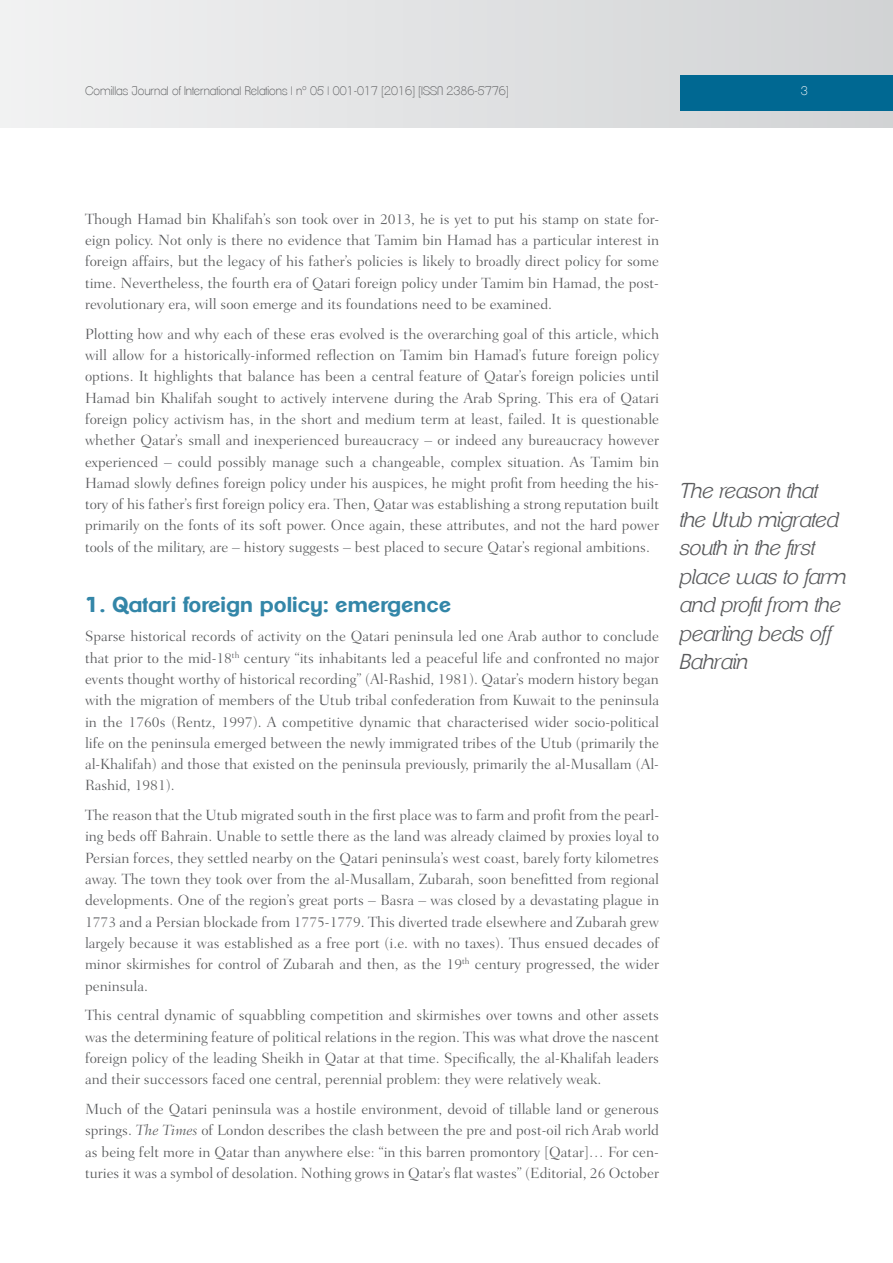
<style>
.page{position:relative;width:893px;height:1263px;background:#fff}
.page>*{position:absolute;margin:0;border:0;box-sizing:border-box;transform-origin:0 0}
.t1{font:italic 300 21px/28.5px "Clemente P Daf";color:#58595b}
.t2{font:700 21px "Clemente P Dam";color:#3386a8}
.t3{font:300 15px/21.3px "Fairfield LH";color:#58595b;text-align:justify}
.t4{font:200 12px "Clemente P Dac";color:#58595b}
.t5{font:200 12px "Clemente P Dac";color:#fff}
.s1{font-style:italic}
</style>
<div class="page">
<div style="left:0;top:0;width:893px;height:128px;background:linear-gradient(to right,#f1f2f2,#d1d3d4)"></div>
<div style="left:680px;top:75px;width:213px;height:36px;background:#006892"></div>
<p class="t4" style="left:85px;top:83px;width:425px">Comillas Journal of International Relations | nº 05 | 001-017 [2016] [ISSN 2386-5776]</p>
<p class="t5" style="left:801px;top:83px;width:8px">3</p>
<p class="t3" style="left:85px;top:208px;width:576px">Though Hamad bin Khalifah’s son took over in 2013, he is yet to put his stamp on state for&shy;eign policy. Not only is there no evidence that Tamim bin Hamad has a particular interest in foreign affairs, but the legacy of his father’s policies is likely to broadly direct policy for some time. Nevertheless, the fourth era of Qatari foreign policy under Tamim bin Hamad, the post&shy;revolutionary era, will soon emerge and its foundations need to be examined.</p>
<p class="t3" style="left:85px;top:323px;width:576px">Plotting how and why each of these eras evolved is the overarching goal of this article, which will allow for a historically-informed reflection on Tamim bin Hamad’s future foreign policy options. It highlights that balance has been a central feature of Qatar’s foreign policies until Hamad bin Khalifah sought to actively intervene during the Arab Spring. This era of Qatari foreign policy activism has, in the short and medium term at least, failed. It is questionable whether Qatar’s small and inexperienced bureaucracy – or indeed any bureaucracy however experienced – could possibly manage such a changeable, complex situation. As Tamim bin Hamad slowly defines foreign policy under his auspices, he might profit from heeding the his&shy;tory of his father’s first foreign policy era. Then, Qatar was establishing a strong reputation built primarily on the fonts of its soft power. Once again, these attributes, and not the hard power tools of the military, are – history suggests – best placed to secure Qatar’s regional ambitions.</p>
<h1 class="t2" style="left:85px;top:591px;width:368px">1. Qatari foreign policy: emergence</h1>
<p class="t3" style="left:85px;top:626px;width:576px">Sparse historical records of activity on the Qatari peninsula led one Arab author to conclude that prior to the mid-18<sup>th</sup> century “its inhabitants led a peaceful life and confronted no major events thought worthy of historical recording” (Al-Rashid, 1981). Qatar’s modern history began with the migration of members of the Utub tribal confederation from Kuwait to the peninsula in the 1760s (Rentz, 1997). A competitive dynamic that characterised wider socio-political life on the peninsula emerged between the newly immigrated tribes of the Utub (primarily the al-Khalifah) and those that existed on the peninsula previously, primarily the al-Musallam (Al-Rashid, 1981).</p>
<p class="t3" style="left:85px;top:805px;width:576px">The reason that the Utub migrated south in the first place was to farm and profit from the pearl&shy;ing beds off Bahrain. Unable to settle there as the land was already claimed by proxies loyal to Persian forces, they settled nearby on the Qatari peninsula’s west coast, barely forty kilometres away. The town they took over from the al-Musallam, Zubarah, soon benefitted from regional developments. One of the region’s great ports – Basra – was closed by a devastating plague in 1773 and a Persian blockade from 1775-1779. This diverted trade elsewhere and Zubarah grew largely because it was established as a free port (i.e. with no taxes). Thus ensued decades of minor skirmishes for control of Zubarah and then, as the 19<sup>th</sup> century progressed, the wider peninsula.</p>
<p class="t3" style="left:85px;top:1005px;width:576px">This central dynamic of squabbling competition and skirmishes over towns and other assets was the determining feature of political relations in the region. This was what drove the nascent foreign policy of the leading Sheikh in Qatar at that time. Specifically, the al-Khalifah leaders and their successors faced one central, perennial problem: they were relatively weak.</p>
<p class="t3" style="left:85px;top:1098px;width:576px">Much of the Qatari peninsula was a hostile environment, devoid of tillable land or generous springs. <span class="s1">The Times</span> of London describes the clash between the pre and post-oil rich Arab world as being felt more in Qatar than anywhere else: “in this barren promontory [Qatar]… For cen&shy;turies it was a symbol of desolation. Nothing grows in Qatar’s flat wastes” (Editorial, 26 October</p>
<h1 class="t1" style="left:680px;top:476px;width:168px">The reason that the Utub migrated south in the first place was to farm and profit from the pearling beds off<br>Bahrain</h1>
</div>
